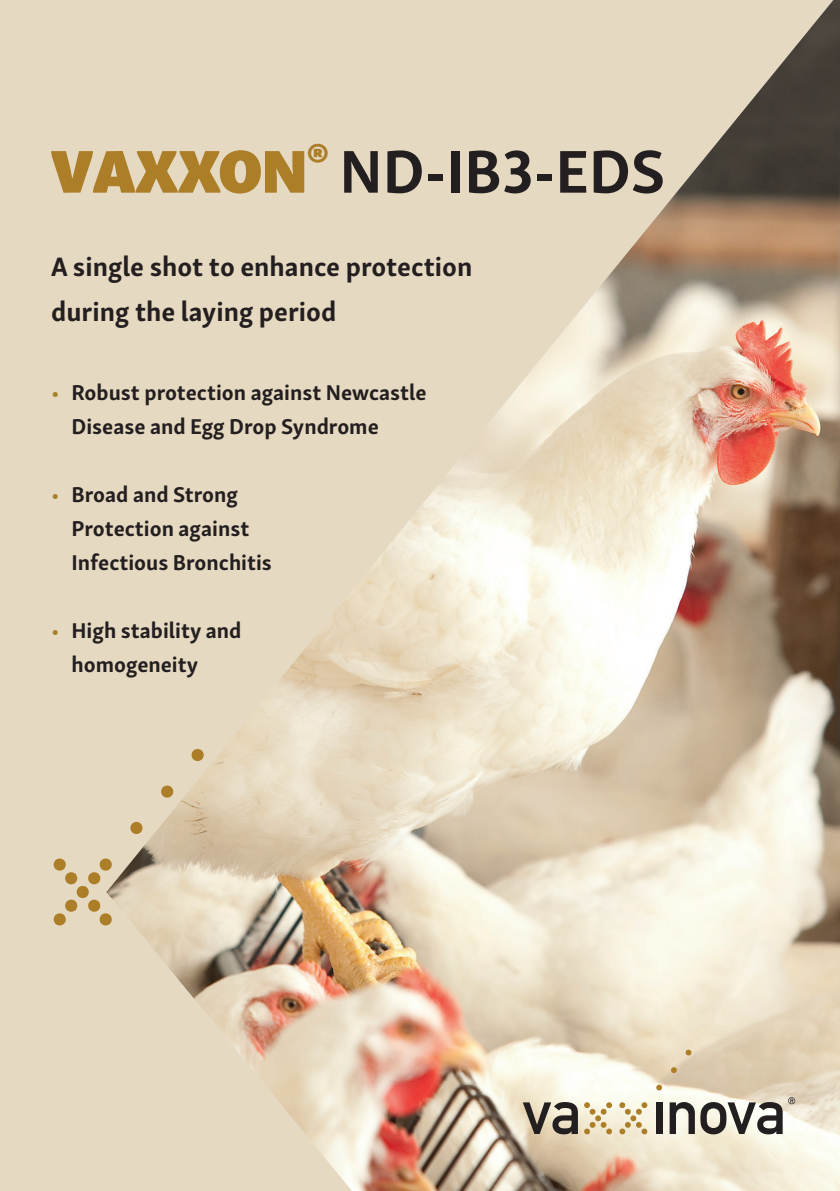
<style>
.page{position:relative;width:840px;height:1191px;background:#fff}
.page>*{position:absolute;margin:0;border:0;box-sizing:border-box;transform-origin:0 0}
.t1{font:700 62px "Skolar Sans Latn";color:#231f20}
.t2{font:700 27.4px/44.6px "Skolar Sans Latn";color:#231f20}
.t3{font:700 22px/34px "Skolar Sans Latn";color:#231f20}
.s1{font-family:"Skolar Sans Latn Bl";font-weight:400;color:#ab7e27}
.s2{color:#ab7e27}
</style>
<div class="page">
<div style="left:0;top:0;width:839px;height:1191px;background:#e6d9c1"></div>
<img style="left:112px;top:0;width:727px;height:1191px">
<svg style="left:129px;top:821px;width:14px;height:13px"></svg>
<svg style="left:160px;top:784px;width:14px;height:14px"></svg>
<svg style="left:53px;top:858px;width:59px;height:68px"></svg>
<svg style="left:191px;top:748px;width:13px;height:14px"></svg>
<svg style="left:655px;top:1084px;width:7px;height:6px"></svg>
<svg style="left:670px;top:1066px;width:6px;height:7px"></svg>
<svg style="left:618px;top:1102px;width:29px;height:32px"></svg>
<svg style="left:583px;top:1102px;width:29px;height:32px"></svg>
<svg style="left:685px;top:1049px;width:6px;height:6px"></svg>
<svg style="left:522px;top:1102px;width:55px;height:32px"></svg>
<div style="left:655px;top:1102px;width:7px;height:32px;background:#231f20"></div>
<svg style="left:669px;top:1102px;width:25px;height:32px"></svg>
<svg style="left:700px;top:1097px;width:94px;height:37px;background:#a4a098"></svg>
<h1 class="t1" style="left:51px;top:121px;width:615px"><span class="s1">VAXXON</span><sup>®</sup> ND-IB3-EDS</h1>
<p class="t2" style="left:51px;top:242px;width:422px">A single shot to enhance protection during the laying period</p>
<p class="t3" style="left:71px;top:373px;width:356px;text-indent:-20px"><span class="s2">•</span> Robust protection against Newcastle<br>Disease and Egg Drop Syndrome</p>
<p class="t3" style="left:71px;top:475px;width:202px;text-indent:-20px"><span class="s2">•</span> Broad and Strong<br>Protection against<br>Infectious Bronchitis</p>
<p class="t3" style="left:71px;top:611px;width:171px;text-indent:-20px"><span class="s2">•</span> High stability and homogeneity</p>
</div>
